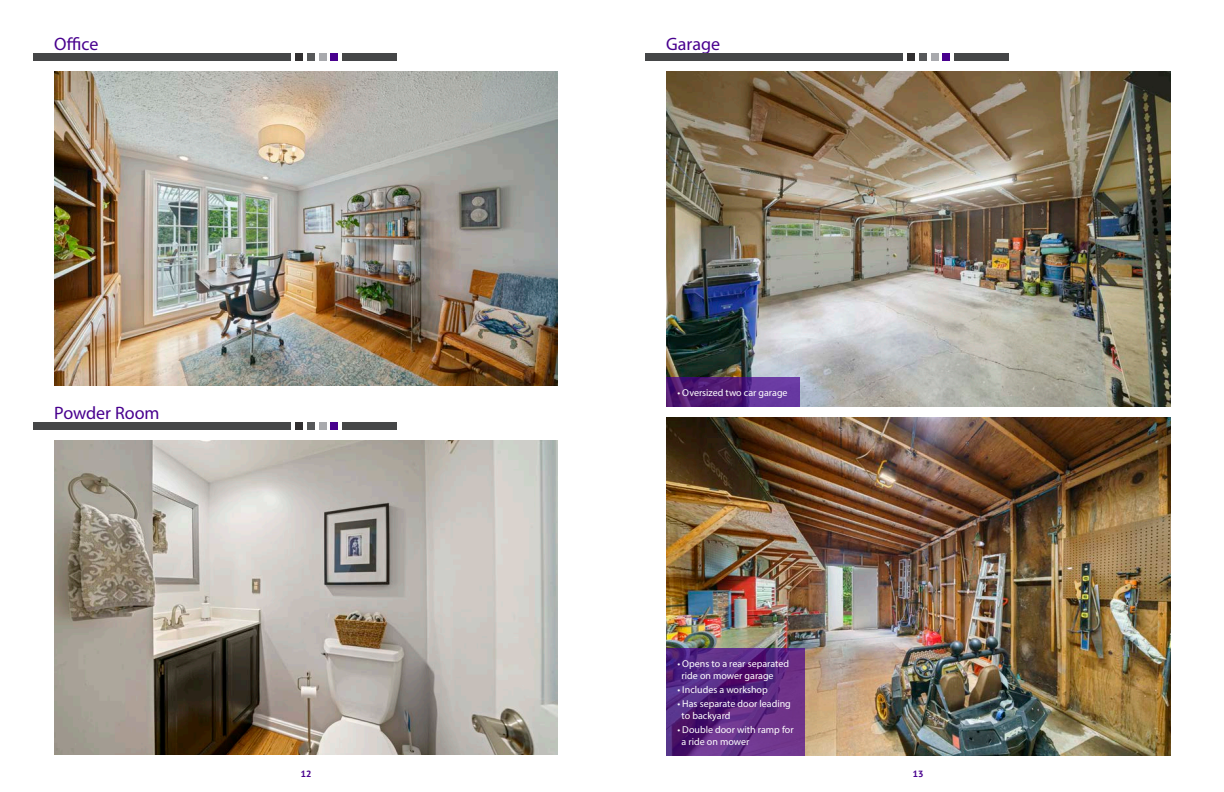
<style>
.page{position:relative;width:1224px;height:792px;background:#fff}
.page>*{position:absolute;margin:0;border:0;box-sizing:border-box;transform-origin:0 0}
.t1{font:18px "Myriad Pro";color:#48008e}
.t2{font:10px "Myriad Pro";color:#fff}
.t3{font:700 9px "PT Sans Caption";color:#48008e}
</style>
<div class="page">
<img style="left:54px;top:441px;width:504px;height:314px">
<div style="left:33px;top:423px;width:257px;height:7px;background:#454647"></div>
<div style="left:342px;top:423px;width:55px;height:7px;background:#454647"></div>
<div style="left:319px;top:423px;width:7px;height:7px;background:#a8a9ad"></div>
<div style="left:295px;top:423px;width:8px;height:7px;background:#312f30"></div>
<div style="left:307px;top:423px;width:8px;height:7px;background:#57585a"></div>
<div style="left:331px;top:423px;width:7px;height:7px;background:#48008e"></div>
<img style="left:54px;top:72px;width:504px;height:314px">
<div style="left:33px;top:54px;width:257px;height:7px;background:#454647"></div>
<div style="left:342px;top:54px;width:55px;height:7px;background:#454647"></div>
<div style="left:319px;top:54px;width:7px;height:7px;background:#a8a9ad"></div>
<div style="left:295px;top:54px;width:8px;height:7px;background:#312f30"></div>
<div style="left:307px;top:54px;width:8px;height:7px;background:#57585a"></div>
<div style="left:331px;top:54px;width:7px;height:7px;background:#48008e"></div>
<img style="left:666px;top:72px;width:504px;height:335px">
<img style="left:666px;top:418px;width:504px;height:338px">
<div style="left:645px;top:54px;width:257px;height:7px;background:#454647"></div>
<div style="left:954px;top:54px;width:55px;height:7px;background:#454647"></div>
<div style="left:931px;top:54px;width:7px;height:7px;background:#a8a9ad"></div>
<div style="left:907px;top:54px;width:8px;height:7px;background:#312f30"></div>
<div style="left:919px;top:54px;width:8px;height:7px;background:#57585a"></div>
<div style="left:943px;top:54px;width:7px;height:7px;background:#48008e"></div>
<svg style="left:666px;top:648px;width:138px;height:108px"></svg>
<svg style="left:666px;top:377px;width:134px;height:30px"></svg>
<p class="t1" style="left:54px;top:32px;width:46px">Office</p>
<p class="t1" style="left:666px;top:32px;width:55px">Garage</p>
<p class="t1" style="left:54px;top:401px;width:107px">Powder Room</p>
<p class="t2" style="left:677px;top:386px;width:112px">• Oversized two car garage</p>
<p class="t2" style="left:677px;top:657px;width:113px">• Opens to a rear separated</p>
<p class="t2" style="left:682px;top:669px;width:94px">ride on mower garage</p>
<p class="t2" style="left:677px;top:683px;width:92px">• Includes a workshop</p>
<p class="t2" style="left:677px;top:697px;width:115px">• Has separate door leading</p>
<p class="t2" style="left:682px;top:709px;width:50px">to backyard</p>
<p class="t2" style="left:677px;top:723px;width:118px">• Double door with ramp for</p>
<p class="t2" style="left:682px;top:735px;width:69px">a ride on mower</p>
<p class="t3" style="left:301px;top:768px;width:12px">12</p>
<p class="t3" style="left:913px;top:768px;width:12px">13</p>
</div>
